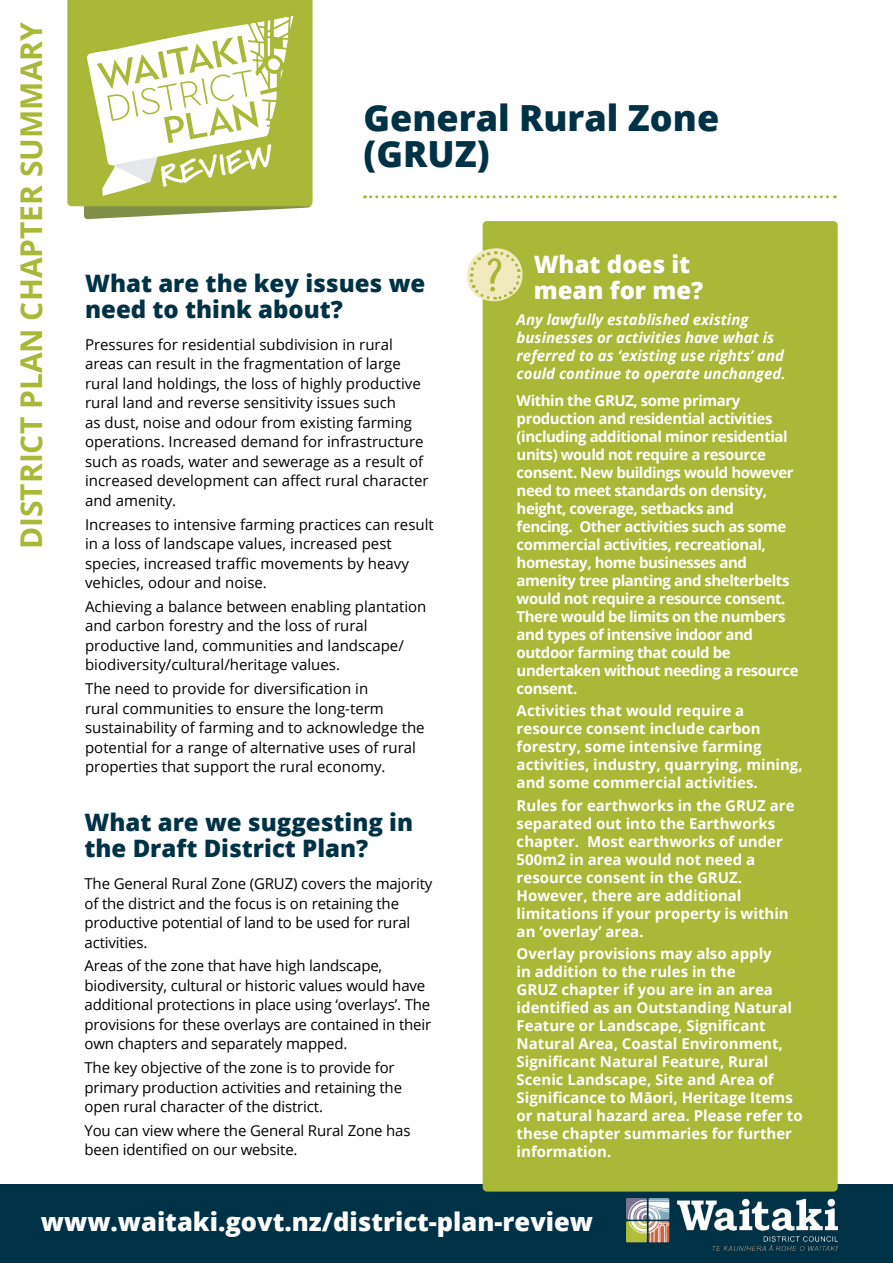
<style>
.page{position:relative;width:893px;height:1263px;background:#fff}
.page>*{position:absolute;margin:0;border:0;box-sizing:border-box;transform-origin:0 0}
.t1{font:800 36px/36px "Open Sans";color:#003247}
.t2{font:700 30px "Open Sans";color:#a9b837}
.t3{font:800 25.5px "Open Sans";color:#fff}
.t4{font:800 24px/25.5px "Open Sans";color:#003247}
.t5{font:800 24px/25.5px "Open Sans";color:#fff}
.t6{font:15px/19.5px "Open Sans";color:#000}
.t7{font:700 15px/18px "Open Sans";color:#fff}
.t8{font:700 15px/18px "Open Sans";letter-spacing:-.03em;color:#fff}
.t9{font:italic 700 15px/18px "Open Sans";color:#fff}
</style>
<div class="page">
<div style="left:0;top:1184px;width:893px;height:79px;background:#003247"></div>
<img style="left:627px;top:1199px;width:210px;height:51px">
<div style="left:483px;top:221px;width:355px;height:970px;background:#a9b837;border-radius:4px"></div>
<svg style="left:467px;top:248px;width:56px;height:53px"></svg>
<svg style="left:84px;top:206px;width:227px;height:13px"></svg>
<div style="left:67px;top:0;width:246px;height:206px;background:#a9b837"></div>
<svg style="left:371px;top:195px;width:464px;height:3px"></svg>
<svg style="left:87px;top:16px;width:206px;height:180px"></svg>
<h2 class="t2" style="left:10px;top:549px;width:529px;rotate:-90deg">DISTRICT PLAN CHAPTER SUMMARY</h2>
<h1 class="t1" style="left:364px;top:98px;width:357px">General Rural Zone (GRUZ)</h1>
<h3 class="t4" style="left:85px;top:269px;width:342px">What are the key issues we need to think about?</h3>
<p class="t6" style="left:85px;top:334px;width:345px">Pressures for residential subdivision in rural areas can result in the fragmentation of large rural land holdings, the loss of highly productive rural land and reverse sensitivity issues such<br>as dust, noise and odour from existing farming operations. Increased demand for infrastructure such as roads, water and sewerage as a result of increased development can affect rural character and amenity.</p>
<p class="t6" style="left:85px;top:514px;width:350px">Increases to intensive farming practices can result in a loss of landscape values, increased pest species, increased traffic movements by heavy vehicles, odour and noise.</p>
<p class="t6" style="left:85px;top:596px;width:343px">Achieving a balance between enabling plantation and carbon forestry and the loss of rural productive land, communities and landscape/ biodiversity/cultural/heritage values.</p>
<p class="t6" style="left:85px;top:679px;width:341px">The need to provide for diversification in<br>rural communities to ensure the long-term sustainability of farming and to acknowledge the potential for a range of alternative uses of rural properties that support the rural economy.</p>
<h3 class="t4" style="left:84px;top:809px;width:330px">What are we suggesting in the Draft District Plan?</h3>
<p class="t6" style="left:84px;top:873px;width:350px">The General Rural Zone (GRUZ) covers the majority of the district and the focus is on retaining the productive potential of land to be used for rural activities.</p>
<p class="t6" style="left:84px;top:956px;width:348px">Areas of the zone that have high landscape, biodiversity, cultural or historic values would have additional protections in place using ‘overlays’. The provisions for these overlays are contained in their own chapters and separately mapped.</p>
<p class="t6" style="left:84px;top:1057px;width:319px">The key objective of the zone is to provide for primary production activities and retaining the open rural character of the district.</p>
<p class="t6" style="left:84px;top:1120px;width:328px">You can view where the General Rural Zone has been identified on our website.</p>
<h3 class="t5" style="left:534px;top:251px;width:171px">What does it mean for me?</h3>
<p class="t9" style="left:517px;top:311px;width:270px">Any lawfully established existing businesses or activities have what is referred to as ‘existing use rights’ and could continue to operate unchanged.</p>
<p class="t8" style="left:517px;top:391px;width:283px">Within the GRUZ, some primary production and residential activities (including additional minor residential units) would not require a resource consent. New buildings would however need to meet standards on density, height, coverage, setbacks and<br>fencing. Other activities such as some commercial activities, recreational, homestay, home businesses and amenity tree planting and shelterbelts would not require a resource consent.<br>There would be limits on the numbers and types of intensive indoor and outdoor farming that could be undertaken without needing a resource consent.</p>
<p class="t7" style="left:517px;top:701px;width:288px">Activities that would require a resource consent include carbon forestry, some intensive farming activities, industry, quarrying, mining, and some commercial activities.</p>
<p class="t7" style="left:517px;top:796px;width:279px">Rules for earthworks in the GRUZ are separated out into the Earthworks chapter. Most earthworks of under<br>500m2 in area would not need a resource consent in the GRUZ.<br>However, there are additional limitations if your property is within an ‘overlay’ area.</p>
<p class="t7" style="left:517px;top:944px;width:288px">Overlay provisions may also apply<br>in addition to the rules in the<br>GRUZ chapter if you are in an area identified as an Outstanding Natural Feature or Landscape, Significant Natural Area, Coastal Environment, Significant Natural Feature, Rural Scenic Landscape, Site and Area of Significance to Māori, Heritage Items or natural hazard area. Please refer to these chapter summaries for further information.</p>
<h3 class="t3" style="left:41px;top:1202px;width:554px">www.waitaki.govt.nz/district-plan-review</h3>
</div>
